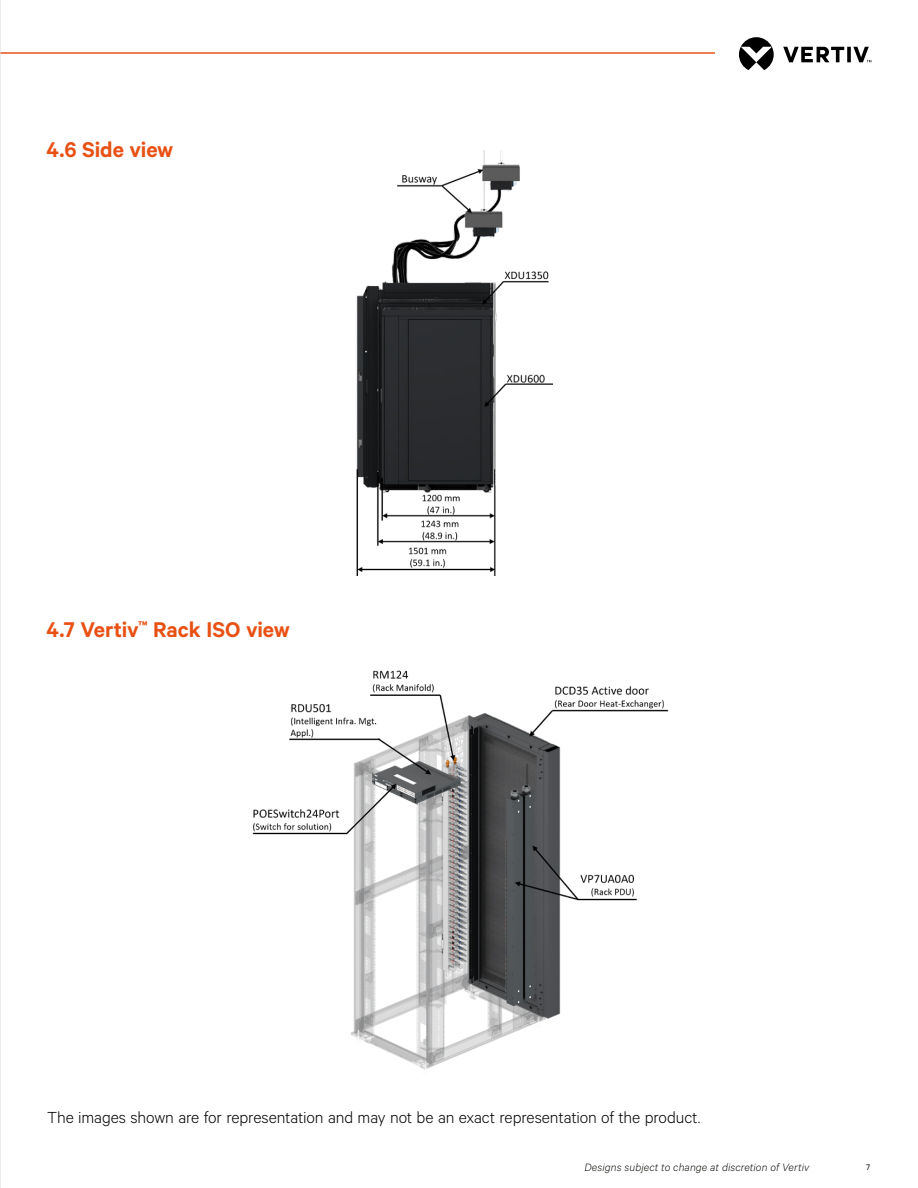
<style>
.page{position:relative;width:918px;height:1188px;background:#fff}
.page>*{position:absolute;margin:0;border:0;box-sizing:border-box;transform-origin:0 0}
.t1{font:600 24px "Calibre";letter-spacing:-.005em;color:#e95114}
.t2{font:300 18px "Calibre";letter-spacing:-.005em;color:#000}
.t3{font:italic 300 12px "Calibre";letter-spacing:.01em;color:#12100b}
.t4{font:9px "Calibre";color:#000}
</style>
<div class="page">
<img style="left:356px;top:150px;width:197px;height:425px">
<img style="left:252px;top:670px;width:417px;height:399px">
<svg style="left:739px;top:37px;width:132px;height:33px"></svg>
<hr style="left:0;top:52px;width:715px;height:2px;background:#e95114">
<hr style="left:0;top:0;width:1px;height:1188px;background:#dadada">
<h1 class="t1" style="left:47px;top:136px;width:128px">4.6 Side view</h1>
<h1 class="t1" style="left:47px;top:615px;width:245px">4.7 Vertiv<sup>™</sup> Rack ISO view</h1>
<p class="t2" style="left:47px;top:1107px;width:654px">The images shown are for representation and may not be an exact representation of the product.</p>
<p class="t3" style="left:584px;top:1160px;width:227px">Designs subject to change at discretion of Vertiv</p>
<p class="t4" style="left:866px;top:1162px;width:5px">7</p>
</div>
